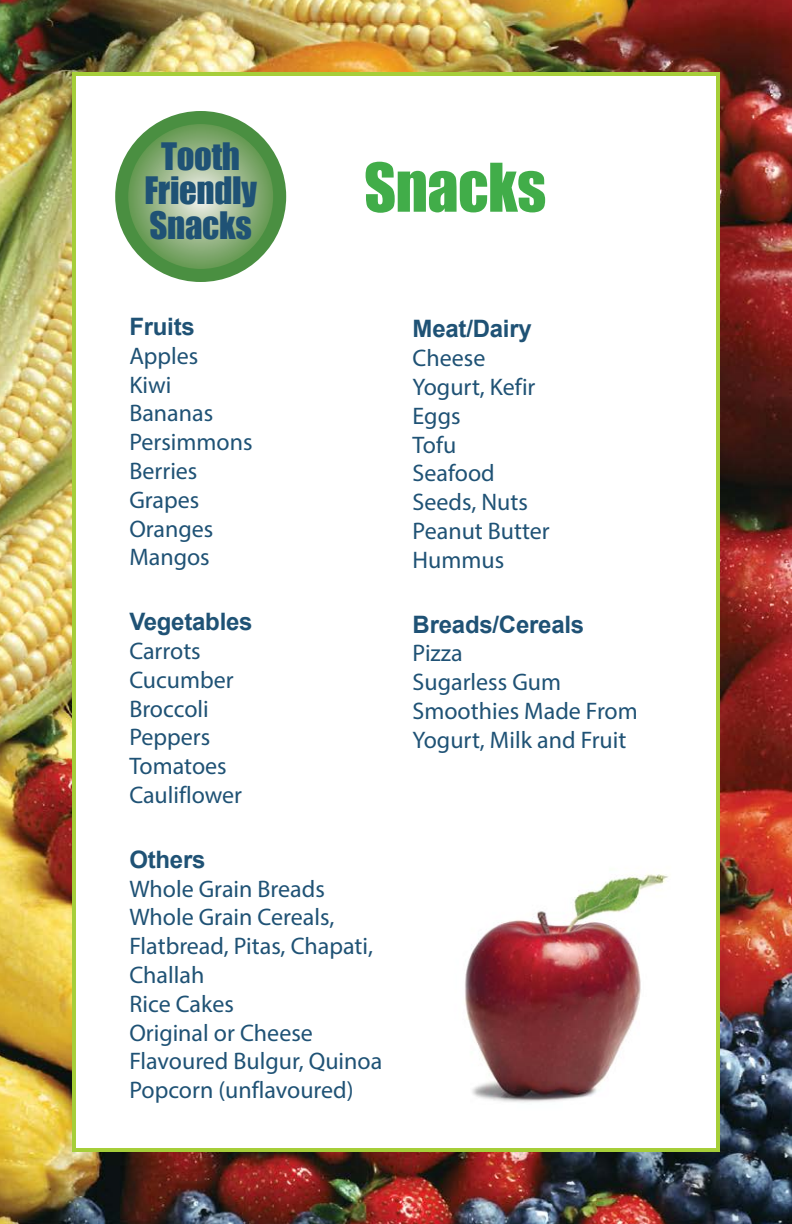
<style>
.page{position:relative;width:792px;height:1224px;background:#fff}
.page>*{position:absolute;margin:0;border:0;box-sizing:border-box;transform-origin:0 0}
.t1{font:62px "Impact";letter-spacing:-.01em;color:#41ad49}
.Snacks_page_circle_t{font:34.8px/34.8px "Impact";letter-spacing:-.01em;color:#1f5275;text-align:center}
.Main_text_no_space{font:24px/28.8px "Myriad Pro";color:#1f5275}
.snack_titles{font:700 24px "Arial";letter-spacing:-.01em;color:#1f5275}
</style>
<div class="page">
<img style="left:0;top:0;width:792px;height:1224px">
<div style="left:72px;top:72px;width:648px;height:1080px;background:#fff;border:4px solid #a6ce39"></div>
<svg style="left:122px;top:118px;width:158px;height:157px;background:#8cb07d"></svg>
<div style="left:115px;top:111px;width:171px;height:171px;border:13px solid #4a8f41;border-radius:50%"></div>
<img style="left:465px;top:874px;width:204px;height:229px">
<p class="Snacks_page_circle_t" style="left:144px;top:138px;width:114px">Tooth<br>Friendly<br>Snacks</p>
<p class="snack_titles" style="left:129px;top:310px;width:67px">Fruits</p>
<p class="Main_text_no_space" style="left:129px;top:341px;width:71px">Apples</p>
<p class="Main_text_no_space" style="left:129px;top:370px;width:44px">Kiwi</p>
<p class="Main_text_no_space" style="left:129px;top:399px;width:85px">Bananas</p>
<p class="Main_text_no_space" style="left:129px;top:427px;width:125px">Persimmons</p>
<p class="Main_text_no_space" style="left:129px;top:456px;width:70px">Berries</p>
<p class="Main_text_no_space" style="left:129px;top:485px;width:71px">Grapes</p>
<p class="Main_text_no_space" style="left:129px;top:514px;width:86px">Oranges</p>
<p class="Main_text_no_space" style="left:129px;top:543px;width:82px">Mangos</p>
<p class="snack_titles" style="left:129px;top:605px;width:125px">Vegetables</p>
<p class="Main_text_no_space" style="left:129px;top:636px;width:73px">Carrots</p>
<p class="Main_text_no_space" style="left:129px;top:665px;width:106px">Cucumber</p>
<p class="Main_text_no_space" style="left:129px;top:694px;width:81px">Broccoli</p>
<p class="Main_text_no_space" style="left:129px;top:723px;width:82px">Peppers</p>
<p class="Main_text_no_space" style="left:129px;top:751px;width:99px">Tomatoes</p>
<p class="Main_text_no_space" style="left:129px;top:780px;width:114px">Cauliflower</p>
<h2 class="t1" style="left:364px;top:139px;width:184px">Snacks</h2>
<p class="snack_titles" style="left:413px;top:312px;width:121px">Meat/Dairy</p>
<p class="Main_text_no_space" style="left:413px;top:343px;width:74px">Cheese</p>
<p class="Main_text_no_space" style="left:413px;top:372px;width:124px">Yogurt, Kefir</p>
<p class="Main_text_no_space" style="left:413px;top:401px;width:49px">Eggs</p>
<p class="Main_text_no_space" style="left:413px;top:430px;width:45px">Tofu</p>
<p class="Main_text_no_space" style="left:413px;top:459px;width:84px">Seafood</p>
<p class="Main_text_no_space" style="left:413px;top:487px;width:117px">Seeds, Nuts</p>
<p class="Main_text_no_space" style="left:413px;top:516px;width:139px">Peanut Butter</p>
<p class="Main_text_no_space" style="left:413px;top:545px;width:93px">Hummus</p>
<p class="snack_titles" style="left:413px;top:607px;width:173px">Breads/Cereals</p>
<p class="Main_text_no_space" style="left:413px;top:639px;width:52px">Pizza</p>
<p class="Main_text_no_space" style="left:413px;top:667px;width:150px">Sugarless Gum</p>
<p class="Main_text_no_space" style="left:413px;top:696px;width:227px">Smoothies Made From<br>Yogurt, Milk and Fruit</p>
<p class="snack_titles" style="left:129px;top:842px;width:78px">Others</p>
<p class="Main_text_no_space" style="left:129px;top:874px;width:197px">Whole Grain Breads</p>
<p class="Main_text_no_space" style="left:129px;top:903px;width:245px">Whole Grain Cereals,<br>Flatbread, Pitas, Chapati,<br>Challah</p>
<p class="Main_text_no_space" style="left:129px;top:989px;width:106px">Rice Cakes</p>
<p class="Main_text_no_space" style="left:129px;top:1018px;width:254px">Original or Cheese<br>Flavoured Bulgur, Quinoa</p>
<p class="Main_text_no_space" style="left:129px;top:1075px;width:226px">Popcorn (unflavoured)</p>
</div>
